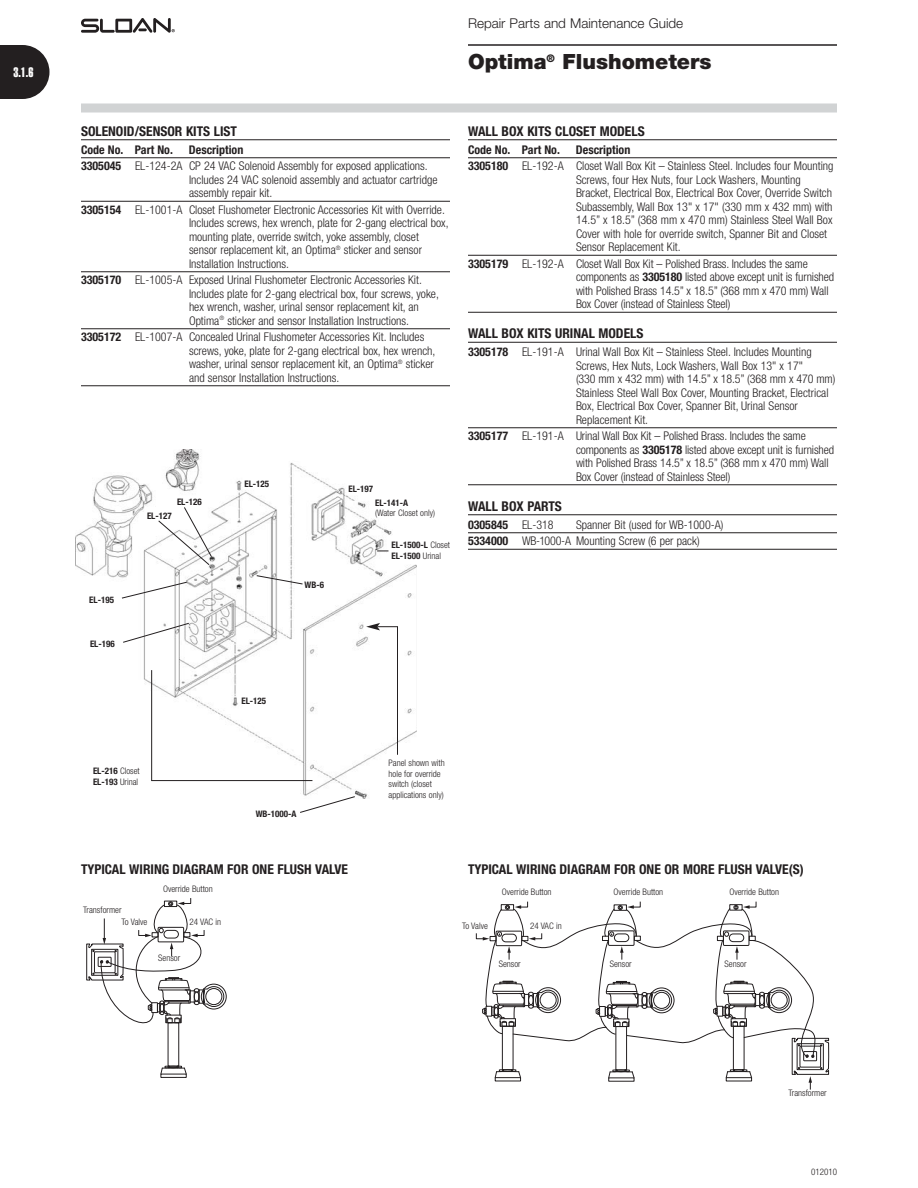
<style>
.page{position:relative;width:918px;height:1188px;background:#fff}
.page>*{position:absolute;margin:0;border:0;box-sizing:border-box;transform-origin:0 0}
.t1{font:900 21px "Helvetica Neue";color:#231f20}
.t2{font:700 condensed 13.5px "Helvetica Neue";color:#231f20}
.t3{font:300 13.5px "Helvetica Neue";color:#231f20}
.t4{font:13.5px "Helvetica Extra Compressed";color:#fff}
.t5{font:300 condensed 12px/13.5px "Helvetica Neue";color:#231f20}
.t6{font:700 condensed 12px "Helvetica Neue";color:#231f20}
.t7{font:300 condensed 9px/10.5px "Helvetica Neue";color:#231f20}
.t8{font:700 condensed 9px/10.5px "Helvetica Neue";color:#231f20}
.s1{font-weight:700}
.s2{font-weight:300}
</style>
<div class="page">
<div style="left:81px;top:104px;width:756px;height:8px;background:#d1d3d4"></div>
<svg style="left:81px;top:18px;width:94px;height:15px"></svg>
<hr style="left:468px;top:44px;width:369px;height:2px;background:#231f20">
<hr style="left:81px;top:139px;width:369px;height:1px;background:#231f20">
<hr style="left:81px;top:157px;width:369px;height:1px;background:#231f20">
<hr style="left:81px;top:201px;width:369px;height:1px;background:#231f20">
<hr style="left:81px;top:271px;width:369px;height:1px;background:#231f20">
<hr style="left:81px;top:328px;width:369px;height:1px;background:#231f20">
<hr style="left:81px;top:385px;width:369px;height:1px;background:#231f20">
<img style="left:75px;top:449px;width:342px;height:350px">
<svg style="left:122px;top:622px;width:68px;height:21px"></svg>
<svg style="left:299px;top:796px;width:57px;height:17px"></svg>
<svg style="left:121px;top:581px;width:67px;height:18px"></svg>
<svg style="left:158px;top:506px;width:55px;height:60px"></svg>
<hr style="left:151px;top:670px;width:1px;height:111px;background:#231f20">
<hr style="left:152px;top:780px;width:160px;height:1px;background:#231f20">
<div style="left:389px;top:760px;width:58px;height:49px;background:#fff"></div>
<hr style="left:468px;top:139px;width:369px;height:1px;background:#231f20">
<hr style="left:468px;top:157px;width:369px;height:1px;background:#231f20">
<hr style="left:468px;top:255px;width:369px;height:1px;background:#231f20">
<hr style="left:468px;top:312px;width:369px;height:1px;background:#231f20">
<hr style="left:468px;top:342px;width:369px;height:1px;background:#231f20">
<hr style="left:468px;top:427px;width:369px;height:1px;background:#231f20">
<hr style="left:468px;top:484px;width:369px;height:1px;background:#231f20">
<hr style="left:468px;top:514px;width:369px;height:1px;background:#231f20">
<hr style="left:468px;top:532px;width:369px;height:1px;background:#231f20">
<hr style="left:468px;top:549px;width:369px;height:1px;background:#231f20">
<svg style="left:366px;top:623px;width:32px;height:133px"></svg>
<svg style="left:256px;top:575px;width:47px;height:9px"></svg>
<svg style="left:476px;top:902px;width:353px;height:187px"></svg>
<div style="left:168px;top:1022px;width:11px;height:45px;border:1px solid #231f20"></div>
<div style="left:161px;top:1074px;width:26px;height:4px;border:1px solid #231f20"></div>
<svg style="left:160px;top:1066px;width:27px;height:9px"></svg>
<div style="left:201px;top:984px;width:26px;height:25px;border:1px solid #231f20;border-radius:50%"></div>
<svg style="left:86px;top:898px;width:139px;height:140px"></svg>
<svg style="left:0;top:45px;width:50px;height:54px;background:#3e3b3c"></svg>
<p class="t4" style="left:14px;top:67px;width:21px">3.1.6</p>
<p class="t3" style="left:468px;top:18px;width:217px">Repair Parts and Maintenance Guide</p>
<p class="t1" style="left:468px;top:54px;width:245px">Optima<sup>®</sup> Flushometers</p>
<p class="t2" style="left:81px;top:126px;width:158px">SOLENOID/SENSOR KITS LIST</p>
<p class="t6" style="left:81px;top:145px;width:93px">Code No. Part No.</p>
<p class="t5" style="left:81px;top:142px;width:348px;line-height:16.5px;text-indent:108px"><span class="s1">Description<br>3305045</span> EL-124-2A CP 24 VAC Solenoid Assembly for exposed applications.</p>
<p class="t5" style="left:189px;top:174px;width:250px">Includes 24 VAC solenoid assembly and actuator cartridge assembly repair kit.</p>
<p class="t5" style="left:189px;top:204px;width:261px;text-indent:-108px"><span class="s1">3305154</span> EL-1001-A Closet Flushometer Electronic Accessories Kit with Override.<br>Includes screws, hex wrench, plate for 2-gang electrical box, mounting plate, override switch, yoke assembly, closet sensor replacement kit, an Optima<sup>®</sup> sticker and sensor Installation Instructions.</p>
<p class="t5" style="left:189px;top:274px;width:251px;text-indent:-108px"><span class="s1">3305170</span> EL-1005-A Exposed Urinal Flushometer Electronic Accessories Kit.<br>Includes plate for 2-gang electrical box, four screws, yoke, hex wrench, washer, urinal sensor replacement kit, an Optima<sup>®</sup> sticker and sensor Installation Instructions.</p>
<p class="t5" style="left:189px;top:331px;width:248px;text-indent:-108px"><span class="s1">3305172</span> EL-1007-A Concealed Urinal Flushometer Accessories Kit. Includes screws, yoke, plate for 2-gang electrical box, hex wrench, washer, urinal sensor replacement kit, an Optima<sup>®</sup> sticker and sensor Installation Instructions.</p>
<p class="t8" style="left:89px;top:595px;width:26px">EL-195</p>
<p class="t8" style="left:90px;top:639px;width:26px">EL-196</p>
<p class="t8" style="left:177px;top:497px;width:26px">EL-126</p>
<p class="t8" style="left:147px;top:511px;width:26px">EL-127</p>
<p class="t8" style="left:244px;top:480px;width:26px">EL-125</p>
<p class="t8" style="left:305px;top:580px;width:21px">WB-6</p>
<p class="t8" style="left:348px;top:484px;width:26px">EL-197</p>
<p class="t7" style="left:375px;top:498px;width:61px"><span class="s1">EL-141-A<br></span>(Water Closet only)</p>
<p class="t8" style="left:392px;top:541px;width:60px">EL-1500-L <span class="s2">Closet<br></span>EL-1500 <span class="s2">Urinal</span></p>
<p class="t2" style="left:468px;top:126px;width:178px">WALL BOX KITS CLOSET MODELS</p>
<p class="t6" style="left:468px;top:145px;width:93px">Code No. Part No.</p>
<p class="t5" style="left:468px;top:142px;width:367px;line-height:16.5px;text-indent:108px"><span class="s1">Description<br>3305180</span> EL-192-A Closet Wall Box Kit – Stainless Steel. Includes four Mounting</p>
<p class="t5" style="left:576px;top:174px;width:258px">Screws, four Hex Nuts, four Lock Washers, Mounting Bracket, Electrical Box, Electrical Box Cover, Override Switch Subassembly, Wall Box 13" x 17" (330 mm x 432 mm) with 14.5” x 18.5” (368 mm x 470 mm) Stainless Steel Wall Box Cover with hole for override switch, Spanner Bit and Closet Sensor Replacement Kit.</p>
<p class="t5" style="left:576px;top:258px;width:260px;text-indent:-108px"><span class="s1">3305179</span> EL-192-A Closet Wall Box Kit – Polished Brass. Includes the same components as <span class="s1">3305180</span> listed above except unit is furnished with Polished Brass 14.5” x 18.5” (368 mm x 470 mm) Wall Box Cover (instead of Stainless Steel)</p>
<p class="t2" style="left:468px;top:328px;width:177px">WALL BOX KITS URINAL MODELS</p>
<p class="t5" style="left:576px;top:346px;width:261px;text-indent:-108px"><span class="s1">3305178</span> EL-191-A Urinal Wall Box Kit – Stainless Steel. Includes Mounting Screws, Hex Nuts, Lock Washers, Wall Box 13" x 17"<br>(330 mm x 432 mm) with 14.5” x 18.5” (368 mm x 470 mm)<br>Stainless Steel Wall Box Cover, Mounting Bracket, Electrical Box, Electrical Box Cover, Spanner Bit, Urinal Sensor Replacement Kit.</p>
<p class="t5" style="left:576px;top:430px;width:260px;text-indent:-108px"><span class="s1">3305177</span> EL-191-A Urinal Wall Box Kit – Polished Brass. Includes the same components as <span class="s1">3305178</span> listed above except unit is furnished with Polished Brass 14.5” x 18.5” (368 mm x 470 mm) Wall Box Cover (instead of Stainless Steel)</p>
<p class="t2" style="left:468px;top:501px;width:95px">WALL BOX PARTS</p>
<p class="t6" style="left:468px;top:520px;width:87px">0305845 <span class="s2">EL-318</span></p>
<p class="t5" style="left:468px;top:517px;width:257px;line-height:16.5px;text-indent:108px">Spanner Bit (used for WB-1000-A)<br><span class="s1">5334000</span> WB-1000-A Mounting Screw (6 per pack)</p>
<p class="t8" style="left:242px;top:696px;width:26px">EL-125</p>
<p class="t8" style="left:93px;top:767px;width:48px">EL-216 <span class="s2">Closet<br></span>EL-193 <span class="s2">Urinal</span></p>
<p class="t8" style="left:256px;top:809px;width:42px">WB-1000-A</p>
<p class="t7" style="left:389px;top:759px;width:58px">Panel shown with hole for override switch (closet applications only)</p>
<p class="t2" style="left:81px;top:864px;width:269px">TYPICAL WIRING DIAGRAM FOR ONE FLUSH VALVE</p>
<p class="t2" style="left:468px;top:864px;width:337px">TYPICAL WIRING DIAGRAM FOR ONE OR MORE FLUSH VALVE(S)</p>
<p class="t7" style="left:163px;top:885px;width:51px">Override Button</p>
<p class="t7" style="left:502px;top:887px;width:51px">Override Button</p>
<p class="t7" style="left:614px;top:887px;width:51px">Override Button</p>
<p class="t7" style="left:729px;top:887px;width:51px">Override Button</p>
<p class="t7" style="left:83px;top:905px;width:40px">Transformer</p>
<p class="t7" style="left:122px;top:917px;width:27px">To Valve</p>
<p class="t7" style="left:190px;top:917px;width:33px">24 VAC in</p>
<p class="t7" style="left:158px;top:953px;width:23px">Sensor</p>
<p class="t7" style="left:462px;top:921px;width:27px">To Valve</p>
<p class="t7" style="left:530px;top:921px;width:33px">24 VAC in</p>
<p class="t7" style="left:499px;top:960px;width:23px">Sensor</p>
<p class="t7" style="left:610px;top:960px;width:23px">Sensor</p>
<p class="t7" style="left:725px;top:960px;width:23px">Sensor</p>
<p class="t7" style="left:789px;top:1088px;width:40px">Transformer</p>
<p class="t7" style="left:811px;top:1167px;width:27px">012010</p>
</div>
